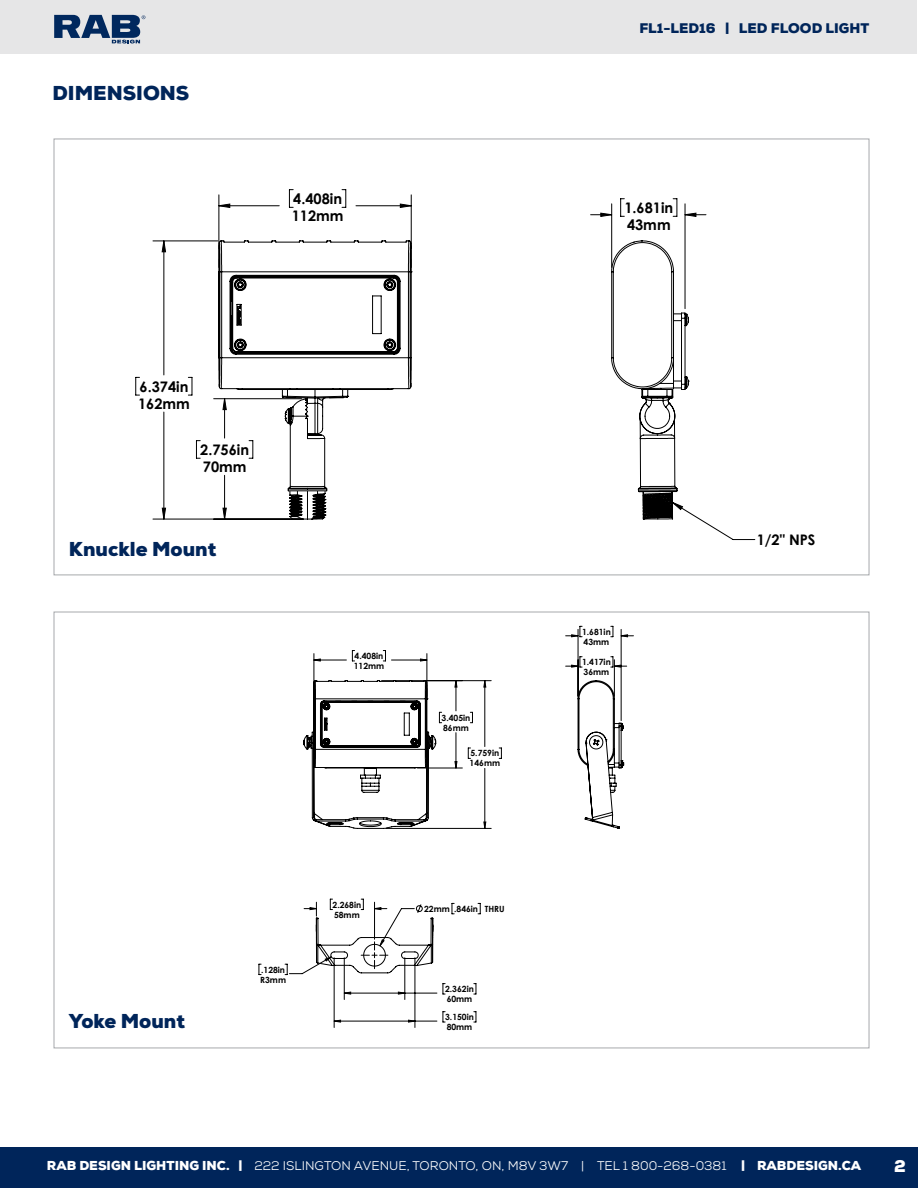
<style>
.page{position:relative;width:918px;height:1188px;background:#fff}
.page>*{position:absolute;margin:0;border:0;box-sizing:border-box;transform-origin:0 0}
.t1{font:900 19.5px "Nexa";color:#00255a}
.t2{font:900 16.5px "Nexa";color:#fff}
.t3{font:700 14.55px/17px "Century Gothic";color:#000}
.t4{font:900 13.5px "Nexa";color:#00255a}
.t5{font:12.6px "Nexa";color:#fff}
.t6{font:700 8.55px/10.1px "Century Gothic";color:#000}
.s1{font-weight:900}
</style>
<div class="page">
<div style="left:0;top:1147px;width:918px;height:41px;background:#00255a"></div>
<svg style="left:135px;top:377px;width:5px;height:19px"></svg>
<hr style="left:153px;top:241px;width:65px;height:1px;background:#000">
<hr style="left:153px;top:519px;width:150px;height:1px;background:#000">
<svg style="left:289px;top:189px;width:4px;height:15px"></svg>
<svg style="left:342px;top:189px;width:4px;height:15px"></svg>
<hr style="left:219px;top:195px;width:1px;height:72px;background:#000">
<hr style="left:411px;top:195px;width:1px;height:72px;background:#000">
<svg style="left:620px;top:198px;width:4px;height:6px"></svg>
<svg style="left:673px;top:198px;width:5px;height:6px"></svg>
<svg style="left:162px;top:204px;width:534px;height:315px"></svg>
<svg style="left:218px;top:240px;width:194px;height:280px"></svg>
<svg style="left:611px;top:240px;width:144px;height:300px"></svg>
<div style="left:1px;top:1px;width:916px;height:53px;background:#e6e6e7"></div>
<svg style="left:54px;top:15px;width:91px;height:29px"></svg>
<hr style="left:386px;top:828px;width:105px;height:1px;background:#000">
<svg style="left:611px;top:626px;width:3px;height:9px"></svg>
<hr style="left:621px;top:629px;width:1px;height:92px;background:#000">
<svg style="left:571px;top:626px;width:11px;height:9px"></svg>
<svg style="left:314px;top:635px;width:314px;height:193px"></svg>
<svg style="left:304px;top:680px;width:138px;height:149px"></svg>
<svg style="left:578px;top:680px;width:46px;height:149px"></svg>
<svg style="left:259px;top:899px;width:222px;height:129px"></svg>
<h1 class="t1" style="left:52px;top:80px;width:138px">DIMENSIONS</h1>
<h3 class="t3" style="left:292px;top:190px;width:53px">4.408in<br>112mm</h3>
<h3 class="t4" style="left:639px;top:19px;width:231px">FL1-LED16 | LED FLOOD LIGHT</h3>
<h3 class="t3" style="left:624px;top:199px;width:50px">1.681in<br>43mm</h3>
<h3 class="t3" style="left:138px;top:377px;width:53px">6.374in<br>162mm</h3>
<h3 class="t3" style="left:200px;top:441px;width:50px">2.756in<br>70mm</h3>
<h1 class="t1" style="left:69px;top:536px;width:149px">Knuckle Mount</h1>
<p class="t6" style="left:582px;top:626px;width:30px">1.681in<br>43mm</p>
<p class="t6" style="left:354px;top:651px;width:32px">4.408in<br>112mm</p>
<p class="t6" style="left:582px;top:657px;width:30px">1.417in<br>36mm</p>
<p class="t6" style="left:442px;top:712px;width:30px">3.405in<br>86mm</p>
<p class="t6" style="left:470px;top:748px;width:32px">5.759in<br>146mm</p>
<h1 class="t1" style="left:69px;top:1009px;width:118px">Yoke Mount</h1>
<p class="t6" style="left:260px;top:964px;width:27px">.128in<br>R3mm</p>
<p class="t6" style="left:333px;top:899px;width:30px">2.268in<br>58mm</p>
<p class="t6" style="left:424px;top:903px;width:82px">22mm .846in THRU</p>
<p class="t6" style="left:445px;top:984px;width:30px">2.362in<br>60mm</p>
<p class="t6" style="left:445px;top:1012px;width:30px">3.150in<br>80mm</p>
<h3 class="t3" style="left:757px;top:531px;width:60px">1/2" NPS</h3>
<h3 class="t5" style="left:47px;top:1158px;width:816px"><span class="s1">RAB DESIGN LIGHTING INC. |</span> 222 ISLINGTON AVENUE, TORONTO, ON, M8V 3W7 | TEL 1 800-268-0381 <span class="s1">| RABDESIGN.CA</span></h3>
<h2 class="t2" style="left:894px;top:1155px;width:13px">2</h2>
</div>
